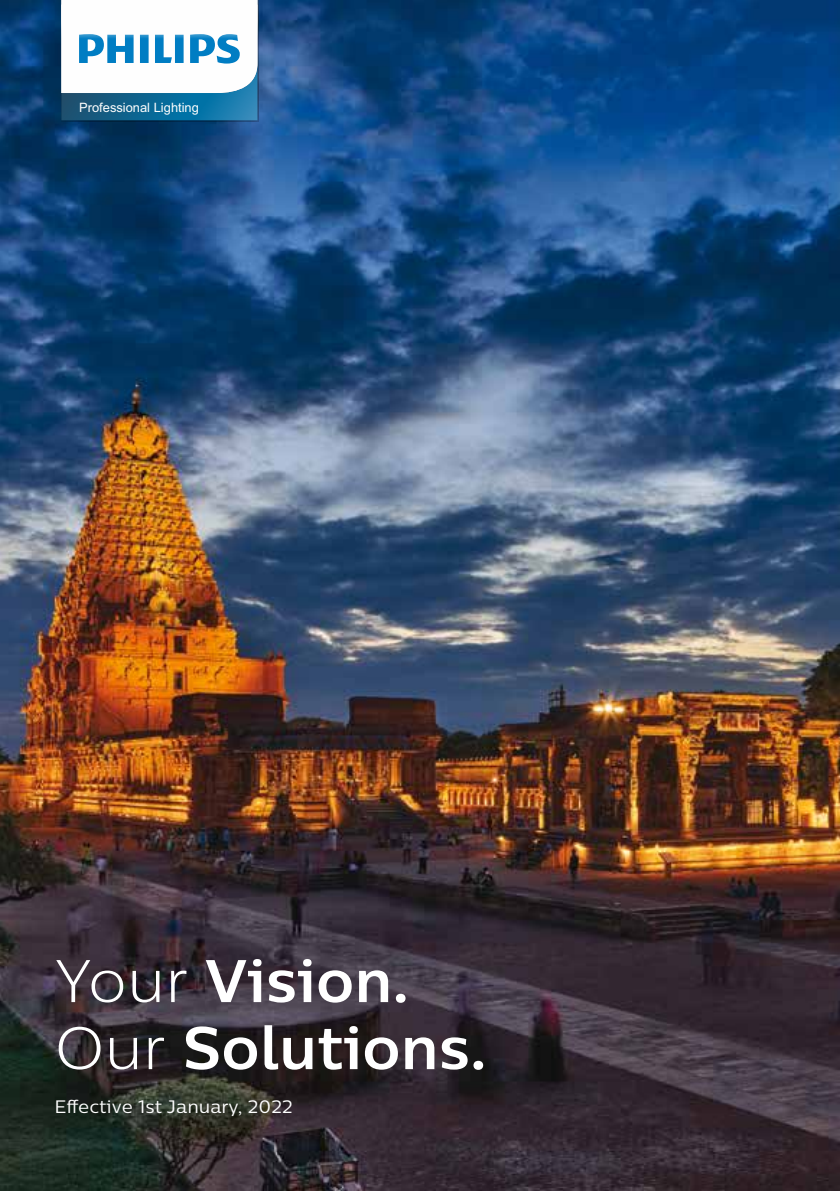
<style>
.page{position:relative;width:840px;height:1191px;background:#fff}
.page>*{position:absolute;margin:0;border:0;box-sizing:border-box;transform-origin:0 0}
.t1{font:700 60px/67px "Centrale Sans Pro";color:#fff}
.t2{font:18px "Centrale Sans Pro";color:#fff}
.t3{font:12.8px "Arial";color:#fefefe}
.s1{font-weight:300}
</style>
<div class="page">
<img style="left:0;top:0;width:839px;height:1191px">
<svg style="left:61px;top:0;width:196px;height:120px"></svg>
<p class="t3" style="left:79px;top:99px;width:121px">Professional Lighting</p>
<p class="t1" style="left:55px;top:946px;width:433px"><span class="s1">Your</span> Vision.<br><span class="s1">Our</span> Solutions.</p>
<p class="t2" style="left:55px;top:1095px;width:239px">Effective 1st January, 2022</p>
</div>
